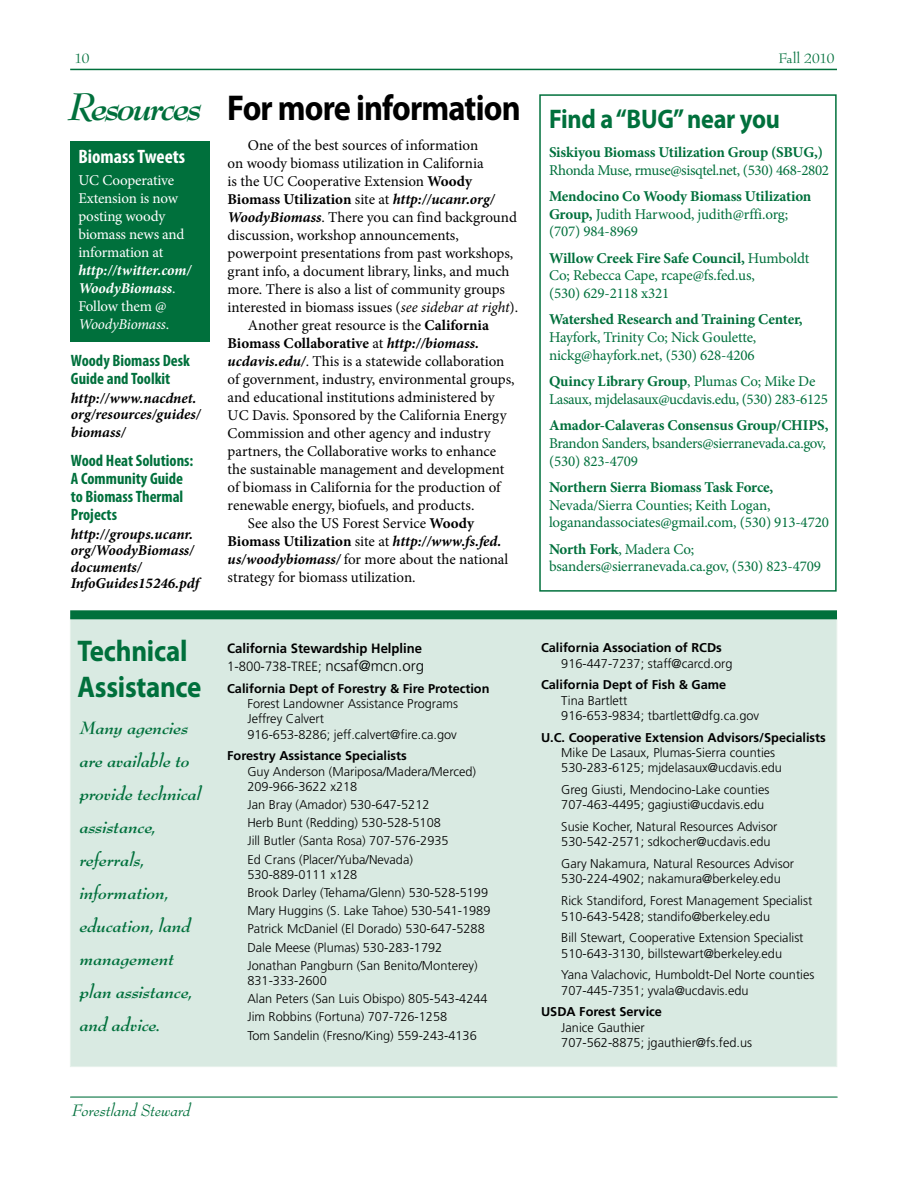
<style>
.page{position:relative;width:918px;height:1188px;background:#fff}
.page>*{position:absolute;margin:0;border:0;box-sizing:border-box;transform-origin:0 0}
.t1{font:italic 700 42px "Bernhard Modern Std";letter-spacing:-.05em;color:#00703c;scale:.95 1}
.t2{font:700 36px "Myriad Pro";letter-spacing:-.025em;color:#000;scale:.9 1}
.t3{font:700 30px/36px "Myriad Pro";letter-spacing:-.01em;color:#00703c;scale:.9 1}
.t4{font:italic 700 19.5px/33px "Bernhard Modern Std";color:#00703c}
.t5{font:700 condensed 19.5px "Myriad Pro";color:#fff}
.t6{font:italic 18px "Bernhard Modern Std";color:#00703c}
.t7{font:700 condensed 16.5px/18px "Myriad Pro";color:#00703c}
.t8{font:15px "Minion Pro";letter-spacing:-.005em;color:#000}
.t9{font:15px/17.7px "Minion Pro";letter-spacing:-.015em;color:#00703c}
.t10{font:700 15px "Minion Pro";letter-spacing:-.015em;color:#00703c}
.t11{font:700 15px "Minion Pro";color:#000}
.t12{font:italic 700 15px/16.5px "Minion Pro";color:#000}
.t13{font:15px/18px "Minion Pro";letter-spacing:-.015em;color:#fff}
.t14{font:italic 700 15px/18px "Minion Pro";color:#fff}
.t15{font:15px "Bernhard Modern Std";letter-spacing:-.035em;color:#00703c}
.t16{font:700 13.5px/18px "Frutiger";color:#000}
.t17{font:300 12.75px/15.3px "Frutiger";color:#000}
.t18{font:700 12.75px "Frutiger";color:#000}
.s1{font-weight:400;font-style:normal}
.s2{font-weight:400}
.s3{font-weight:700}
.s4{font-style:italic}
.s5{font-weight:700;font-style:italic}
.s6{font-weight:300}
.s7{font-weight:300;font-size:15px}
</style>
<div class="page">
<hr style="left:70px;top:1097px;width:767px;height:1px;background:#00703c">
<hr style="left:70px;top:69px;width:767px;height:1px;background:#00703c">
<div style="left:70px;top:141px;width:140px;height:201px;background:#00703c"></div>
<div style="left:70px;top:617px;width:767px;height:450px;background:#d9eae2;border:1px solid #e6f1eb"></div>
<div style="left:70px;top:610px;width:767px;height:9px;background:#00703c"></div>
<hr style="left:71px;top:1097px;width:767px;height:1px;background:#66a98a">
<div style="left:539px;top:94px;width:298px;height:498px;border:2px solid #00703c"></div>
<p class="t15" style="left:74px;top:51px;width:17px">10</p>
<p class="t15" style="left:779px;top:51px;width:58px">Fall 2010</p>
<h1 class="t1" style="left:68px;top:84px;width:142px">Resources</h1>
<h3 class="t5" style="left:78px;top:144px;width:108px">Biomass Tweets</h3>
<p class="t13" style="left:78px;top:171px;width:108px">UC Cooperative<br>Extension is now posting woody biomass news and information at</p>
<p class="t14" style="left:78px;top:261px;width:115px">http://twitter.com/<br>WoodyBiomass<span class="s1">.<br>Follow them</span> <span class="s2">@<br>WoodyBiomass</span><span class="s1">.</span></p>
<p class="t7" style="left:71px;top:351px;width:120px">Woody Biomass Desk<br>Guide and Toolkit</p>
<p class="t12" style="left:71px;top:390px;width:131px">http://www.nacdnet. org/resources/guides/</p>
<p class="t12" style="left:71px;top:424px;width:56px">biomass/</p>
<p class="t7" style="left:71px;top:451px;width:124px">Wood Heat Solutions:<br>A Community Guide to Biomass Thermal<br>Projects</p>
<p class="t12" style="left:71px;top:526px;width:130px">http://groups.ucanr. org/WoodyBiomass/ documents/<br>InfoGuides15246.pdf</p>
<h2 class="t2" style="left:227px;top:85px;width:616px">For more information <sub>Find</sub> <sub>a</sub> <sub>“BUG”</sub> <sub>near</sub> <sub>you</sub></h2>
<p class="t8" style="left:248px;top:135px;width:232px">One of the best sources of information</p>
<p class="t8" style="left:228px;top:153px;width:258px">on woody biomass utilization in California</p>
<p class="t8" style="left:228px;top:171px;width:246px">is the UC Cooperative Extension <span class="s3">Woody</span></p>
<p class="t11" style="left:228px;top:188px;width:269px">Biomass Utilization <span class="s2">site at</span> <span class="s4">http://ucanr.org/</span></p>
<p class="t8" style="left:228px;top:207px;width:291px"><span class="s5">WoodyBiomass</span>. There you can find background</p>
<p class="t8" style="left:228px;top:225px;width:233px">discussion, workshop announcements,</p>
<p class="t8" style="left:228px;top:243px;width:287px">powerpoint presentations from past workshops,</p>
<p class="t8" style="left:228px;top:261px;width:284px">grant info, a document library, links, and much</p>
<p class="t8" style="left:228px;top:279px;width:279px">more. There is also a list of community groups</p>
<p class="t8" style="left:228px;top:297px;width:292px">interested in biomass issues (<span class="s4">see sidebar at right</span>).</p>
<p class="t8" style="left:248px;top:315px;width:243px">Another great resource is the <span class="s3">California</span></p>
<p class="t11" style="left:228px;top:332px;width:253px">Biomass Collaborative <span class="s2">at</span> <span class="s4">http://biomass.</span></p>
<p class="t8" style="left:228px;top:351px;width:278px"><span class="s5">ucdavis.edu/</span>. This is a statewide collaboration</p>
<p class="t8" style="left:228px;top:369px;width:288px">of government, industry, environmental groups,</p>
<p class="t8" style="left:228px;top:387px;width:268px">and educational institutions administered by</p>
<p class="t8" style="left:228px;top:405px;width:280px">UC Davis. Sponsored by the California Energy</p>
<p class="t8" style="left:228px;top:423px;width:265px">Commission and other agency and industry</p>
<p class="t8" style="left:228px;top:441px;width:270px">partners, the Collaborative works to enhance</p>
<p class="t8" style="left:228px;top:459px;width:278px">the sustainable management and development</p>
<p class="t8" style="left:228px;top:477px;width:275px">of biomass in California for the production of</p>
<p class="t8" style="left:228px;top:495px;width:248px">renewable energy, biofuels, and products.</p>
<p class="t8" style="left:248px;top:513px;width:228px">See also the US Forest Service <span class="s3">Woody</span></p>
<p class="t11" style="left:228px;top:530px;width:275px">Biomass Utilization <span class="s2">site at</span> <span class="s4">http://www.fs.fed.</span></p>
<p class="t8" style="left:228px;top:549px;width:282px"><span class="s5">us/woodybiomass/</span> for more about the national</p>
<p class="t8" style="left:228px;top:567px;width:189px">strategy for biomass utilization.</p>
<p class="t10" style="left:549px;top:142px;width:276px">Siskiyou Biomass Utilization Group (SBUG,)</p>
<p class="t9" style="left:549px;top:161px;width:282px">Rhonda Muse, rmuse@sisqtel.net, (530) 468-2802</p>
<p class="t9" style="left:549px;top:187px;width:264px"><span class="s3">Mendocino Co Woody Biomass Utilization<br>Group,</span> Judith Harwood, judith@rffi.org; (707) 984-8969</p>
<p class="t9" style="left:549px;top:249px;width:262px"><span class="s3">Willow Creek Fire Safe Council,</span> Humboldt<br>Co; Rebecca Cape, rcape@fs.fed.us,<br>(530) 629-2118 x321</p>
<p class="t10" style="left:549px;top:309px;width:255px">Watershed Research and Training Center,</p>
<p class="t9" style="left:549px;top:329px;width:209px">Hayfork, Trinity Co; Nick Goulette, nickg@hayfork.net, (530) 628-4206</p>
<p class="t9" style="left:549px;top:373px;width:280px"><span class="s3">Quincy Library Group</span>, Plumas Co; Mike De<br>Lasaux, mjdelasaux@ucdavis.edu, (530) 283-6125</p>
<p class="t10" style="left:549px;top:415px;width:281px">Amador-Calaveras Consensus Group/CHIPS,</p>
<p class="t9" style="left:549px;top:434px;width:278px">Brandon Sanders, bsanders@sierranevada.ca.gov, (530) 823-4709</p>
<p class="t10" style="left:549px;top:477px;width:226px">Northern Sierra Biomass Task Force,</p>
<p class="t9" style="left:549px;top:496px;width:281px">Nevada/Sierra Counties; Keith Logan, loganandassociates@gmail.com, (530) 913-4720</p>
<p class="t9" style="left:549px;top:540px;width:274px"><span class="s3">North Fork</span>, Madera Co; bsanders@sierranevada.ca.gov, (530) 823-4709</p>
<h3 class="t3" style="left:78px;top:632px;width:139px">Technical<br>Assistance</h3>
<p class="t18" style="left:541px;top:640px;width:182px">California Association of RCDs</p>
<p class="t16" style="left:227px;top:639px;width:198px">California Stewardship Helpline<br><span class="s6">1-800-738-TREE;</span> <span class="s7">ncsaf@mcn.org</span></p>
<p class="t18" style="left:227px;top:681px;width:264px">California Dept of Forestry &amp; Fire Protection</p>
<p class="t17" style="left:247px;top:696px;width:212px">Forest Landowner Assistance Programs<br>Jeffrey Calvert<br>916-653-8286; jeff.calvert@fire.ca.gov</p>
<p class="t18" style="left:227px;top:748px;width:181px">Forestry Assistance Specialists</p>
<p class="t17" style="left:247px;top:764px;width:230px">Guy Anderson (Mariposa/Madera/Merced)<br>209-966-3622 x218</p>
<p class="t17" style="left:247px;top:796px;width:203px;line-height:18.3px">Jan Bray (Amador) 530-647-5212<br>Herb Bunt (Redding) 530-528-5108<br>Jill Butler (Santa Rosa) 707-576-2935<br>Ed Crans (Placer/Yuba/Nevada)</p>
<p class="t17" style="left:247px;top:865px;width:245px;line-height:18.3px">530-889-0111 x128<br>Brook Darley (Tehama/Glenn) 530-528-5199<br>Mary Huggins (S. Lake Tahoe) 530-541-1989<br>Patrick McDaniel (El Dorado) 530-647-5288<br>Dale Meese (Plumas) 530-283-1792<br>Jonathan Pangburn (San Benito/Monterey)</p>
<p class="t17" style="left:247px;top:972px;width:242px;line-height:18.3px">831-333-2600<br>Alan Peters (San Luis Obispo) 805-543-4244<br>Jim Robbins (Fortuna) 707-726-1258<br>Tom Sandelin (Fresno/King) 559-243-4136</p>
<p class="t17" style="left:561px;top:656px;width:173px">916-447-7237; staff@carcd.org</p>
<p class="t18" style="left:541px;top:677px;width:187px">California Dept of Fish &amp; Game</p>
<p class="t17" style="left:561px;top:693px;width:199px">Tina Bartlett<br>916-653-9834; tbartlett@dfg.ca.gov</p>
<p class="t18" style="left:541px;top:730px;width:286px">U.C. Cooperative Extension Advisors/Specialists</p>
<p class="t17" style="left:561px;top:745px;width:222px">Mike De Lasaux, Plumas-Sierra counties<br>530-283-6125; mjdelasaux@ucdavis.edu</p>
<p class="t17" style="left:561px;top:782px;width:210px">Greg Giusti, Mendocino-Lake counties<br>707-463-4495; gagiusti@ucdavis.edu</p>
<p class="t17" style="left:561px;top:819px;width:218px">Susie Kocher, Natural Resources Advisor<br>530-542-2571; sdkocher@ucdavis.edu</p>
<p class="t17" style="left:561px;top:856px;width:234px">Gary Nakamura, Natural Resources Advisor<br>530-224-4902; nakamura@berkeley.edu</p>
<p class="t17" style="left:561px;top:893px;width:253px">Rick Standiford, Forest Management Specialist<br>510-643-5428; standifo@berkeley.edu</p>
<p class="t17" style="left:561px;top:930px;width:244px">Bill Stewart, Cooperative Extension Specialist<br>510-643-3130, billstewart@berkeley.edu</p>
<p class="t17" style="left:561px;top:968px;width:255px">Yana Valachovic, Humboldt-Del Norte counties<br>707-445-7351; yvala@ucdavis.edu</p>
<p class="t18" style="left:541px;top:1005px;width:122px">USDA Forest Service</p>
<p class="t17" style="left:561px;top:1020px;width:192px">Janice Gauthier<br>707-562-8875; jgauthier@fs.fed.us</p>
<h3 class="t4" style="left:79px;top:712px;width:123px">Many agencies are available to provide technical assistance, referrals, information, education, land management plan assistance, and advice.</h3>
<h3 class="t6" style="left:72px;top:1101px;width:120px">Forestland Steward</h3>
</div>
